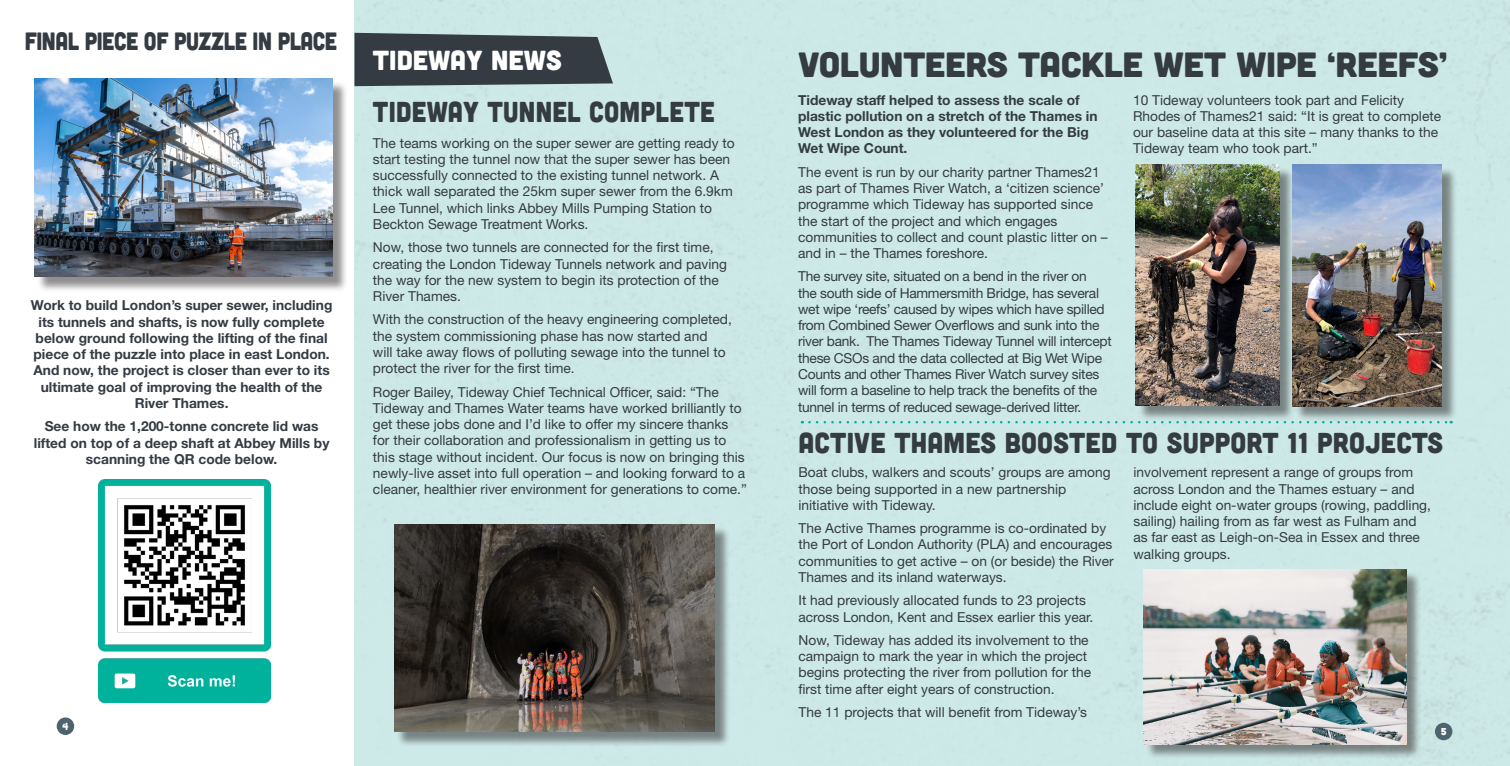
<style>
.page{position:relative;width:1510px;height:766px;background:#fff}
.page>*{position:absolute;margin:0;border:0;box-sizing:border-box;transform-origin:0 0}
.t1{font:35px "Cubano";letter-spacing:-.01em;color:#343b43;scale:1.06 1}
.t2{font:28.75px "Cubano";letter-spacing:.01em;color:#343b43;scale:.95 1}
.t3{font:28.75px "Cubano";letter-spacing:.01em;color:#343b43;scale:.91 1}
.t4{font:27.5px "Cubano";color:#fff}
.t5{font:25px "Cubano";letter-spacing:-.02em;color:#343b43;scale:.88 1}
.Body_copy{font:13.75px/16.2px "Helvetica Neue LT Std";color:#343b43}
.Body_copy-2{font:700 13.75px/16.2px "Helvetica Neue LT Std";color:#343b43;text-align:center}
.Body_copy-3{font:13.75px/16.2px "Helvetica Neue LT Std";letter-spacing:-.02em;color:#343b43}
.t6{font:10px "Cubano";color:#fff}
</style>
<div class="page">
<div style="left:57px;top:717px;width:17px;height:17px;background:#4d636e;border-radius:50%"></div>
<div style="left:356px;top:0;width:1153px;height:765px;background:#cde9e7"></div>
<div style="left:1434px;top:722px;width:18px;height:18px;background:#4d636e;border-radius:50%"></div>
<svg style="left:354px;top:33px;width:259px;height:53px;background:#414a51"></svg>
<svg style="left:809px;top:421px;width:642px;height:2px"></svg>
<div style="left:37px;top:81px;width:311px;height:211px;background:#231f20;opacity:.5"></div>
<img style="left:35px;top:79px;width:297px;height:198px">
<img style="left:98px;top:479px;width:172px;height:223px">
<div style="left:396px;top:526px;width:334px;height:221px;background:#231f20;opacity:.5"></div>
<img style="left:394px;top:524px;width:321px;height:207px">
<div style="left:1137px;top:167px;width:320px;height:255px;background:#231f20;opacity:.5"></div>
<img style="left:1135px;top:165px;width:144px;height:241px">
<img style="left:1292px;top:165px;width:149px;height:241px">
<div style="left:1145px;top:571px;width:276px;height:188px;background:#231f20;opacity:.5"></div>
<img style="left:1143px;top:569px;width:263px;height:174px">
<h3 class="t5" style="left:25px;top:25px;width:356px">FINAL PIECE OF PUZZLE IN PLACE</h3>
<p class="Body_copy-2" style="left:31px;top:297px;width:303px">Work to build London’s super sewer, including its tunnels and shafts, is now fully complete below ground following the lifting of the final piece of the puzzle into place in east London.<br>And now, the project is closer than ever to its ultimate goal of improving the health of the River Thames.</p>
<p class="Body_copy-2" style="left:34px;top:418px;width:297px">See how the 1,200-tonne concrete lid was lifted on top of a deep shaft at Abbey Mills by scanning the QR code below.</p>
<h1 class="t4" style="left:373px;top:42px;width:190px">TIDEWAY NEWS</h1>
<h3 class="t3" style="left:373px;top:94px;width:377px">TIDEWAY TUNNEL COMPLETE</h3>
<p class="Body_copy" style="left:373px;top:134px;width:363px">The teams working on the super sewer are getting ready to start testing the tunnel now that the super sewer has been successfully connected to the existing tunnel network. A thick wall separated the 25km super sewer from the 6.9km Lee Tunnel, which links Abbey Mills Pumping Station to Beckton Sewage Treatment Works.</p>
<p class="Body_copy" style="left:373px;top:239px;width:356px">Now, those two tunnels are connected for the first time, creating the London Tideway Tunnels network and paving the way for the new system to begin its protection of the River Thames.</p>
<p class="Body_copy" style="left:373px;top:311px;width:360px">With the construction of the heavy engineering completed, the system commissioning phase has now started and<br>will take away flows of polluting sewage into the tunnel to protect the river for the first time.</p>
<p class="Body_copy" style="left:373px;top:383px;width:375px">Roger Bailey, Tideway Chief Technical Officer, said: “The Tideway and Thames Water teams have worked brilliantly to get these jobs done and I’d like to offer my sincere thanks for their collaboration and professionalism in getting us to this stage without incident. Our focus is now on bringing this newly-live asset into full operation – and looking forward to a cleaner, healthier river environment for generations to come.”</p>
<h3 class="t1" style="left:798px;top:42px;width:614px">VOLUNTEERS TACKLE WET WIPE ‘REEFS’</h3>
<p class="Body_copy-2" style="left:798px;top:91px;width:301px;text-align:left">Tideway staff helped to assess the scale of plastic pollution on a stretch of the Thames in West London as they volunteered for the Big Wet Wipe Count.</p>
<p class="Body_copy" style="left:798px;top:163px;width:311px">The event is run by our charity partner Thames21 as part of Thames River Watch, a ‘citizen science’ programme which Tideway has supported since the start of the project and which engages communities to collect and count plastic litter on – and in – the Thames foreshore.</p>
<p class="Body_copy-3" style="left:798px;top:268px;width:315px">The survey site, situated on a bend in the river on<br>the south side of Hammersmith Bridge, has several wet wipe ‘reefs’ caused by wipes which have spilled from Combined Sewer Overflows and sunk into the river bank. The Thames Tideway Tunnel will intercept these CSOs and the data collected at Big Wet Wipe Counts and other Thames River Watch survey sites will form a baseline to help track the benefits of the tunnel in terms of reduced sewage-derived litter.</p>
<p class="Body_copy" style="left:1133px;top:91px;width:309px">10 Tideway volunteers took part and Felicity Rhodes of Thames21 said: “It is great to complete our baseline data at this site – many thanks to the Tideway team who took part.”</p>
<h1 class="t2" style="left:798px;top:424px;width:680px">ACTIVE THAMES BOOSTED TO SUPPORT 11 PROJECTS</h1>
<p class="Body_copy" style="left:798px;top:464px;width:313px">Boat clubs, walkers and scouts’ groups are among those being supported in a new partnership initiative with Tideway.</p>
<p class="Body_copy" style="left:798px;top:520px;width:317px">The Active Thames programme is co-ordinated by the Port of London Authority (PLA) and encourages communities to get active – on (or beside) the River Thames and its inland waterways.</p>
<p class="Body_copy" style="left:798px;top:592px;width:296px">It had previously allocated funds to 23 projects across London, Kent and Essex earlier this year.</p>
<p class="Body_copy" style="left:798px;top:631px;width:294px">Now, Tideway has added its involvement to the campaign to mark the year in which the project begins protecting the river from pollution for the first time after eight years of construction.</p>
<p class="Body_copy" style="left:798px;top:703px;width:290px">The 11 projects that will benefit from Tideway’s</p>
<p class="Body_copy" style="left:1133px;top:464px;width:299px">involvement represent a range of groups from across London and the Thames estuary – and include eight on-water groups (rowing, paddling, sailing) hailing from as far west as Fulham and as far east as Leigh-on-Sea in Essex and three walking groups.</p>
<p class="t6" style="left:62px;top:719px;width:7px">4</p>
<p class="t6" style="left:1441px;top:719px;width:7px">5</p>
<p class="t6" style="left:1440px;top:724px;width:7px">5</p>
</div>
